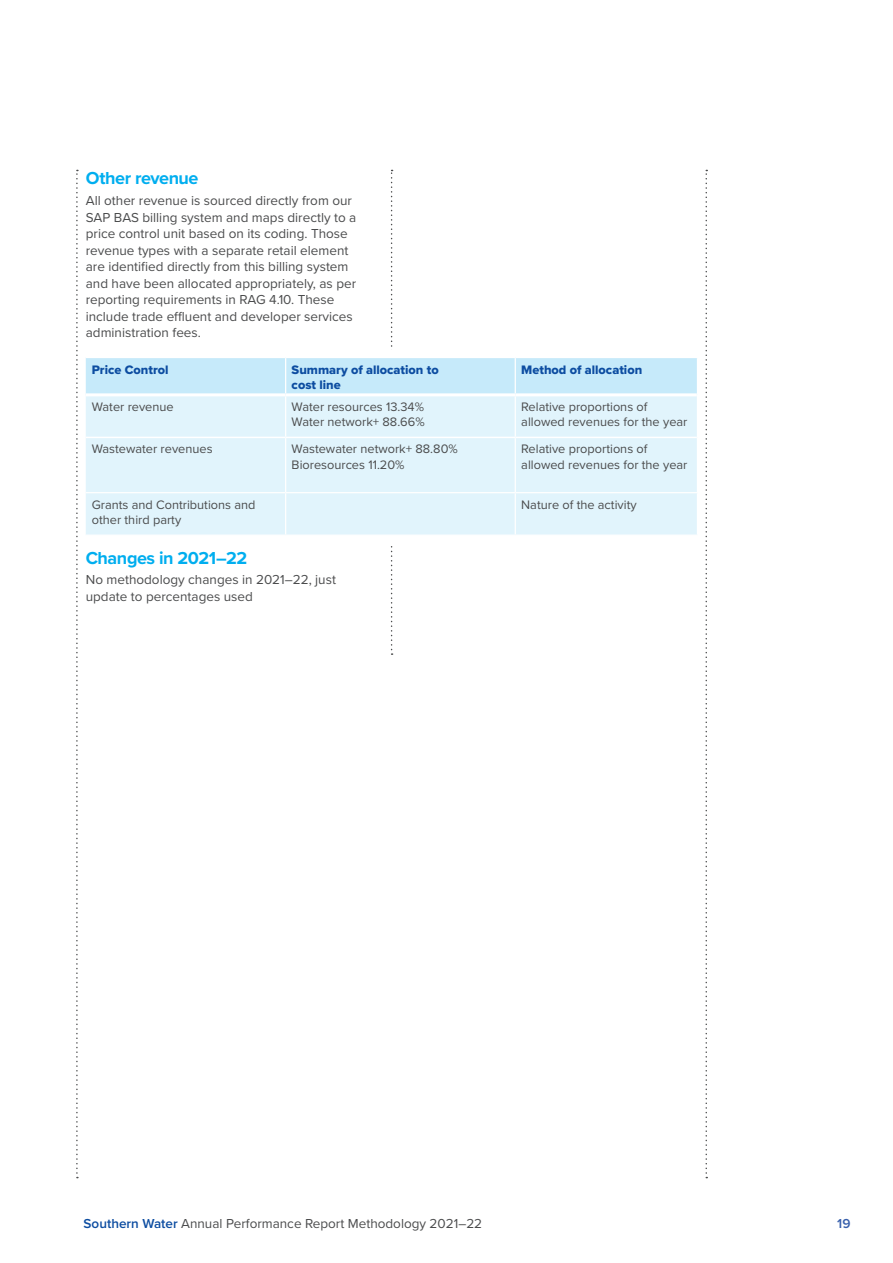
<style>
.page{position:relative;width:893px;height:1263px;background:#fff}
.page>*{position:absolute;margin:0;border:0;box-sizing:border-box;transform-origin:0 0}
.t1{font:700 18px "Proxima Nova";letter-spacing:-.025em;color:#00aeef}
.t2{font:13.5px/16.5px "Proxima Nova";color:#4b4c4d}
.t3{font:600 13.5px "Proxima Nova";color:#375fac}
.t4{font:12.75px/15.3px "Proxima Nova";color:#4b4c4d}
.t5{font:12.75px/15.3px "Proxima Nova Extrabld";color:#0d4da1}
.s1{font-weight:600;color:#0d4da1}
</style>
<div class="page">
<svg style="left:76px;top:170px;width:2px;height:1008px"></svg>
<svg style="left:705px;top:170px;width:2px;height:1008px"></svg>
<svg style="left:86px;top:170px;width:611px;height:485px"></svg>
<div style="left:86px;top:396px;width:611px;height:138px;background:#e1f4fc"></div>
<hr style="left:86px;top:357px;width:200px;height:1px;background:#fff">
<hr style="left:286px;top:357px;width:229px;height:1px;background:#fff">
<hr style="left:285px;top:358px;width:1px;height:35px;background:#fff">
<hr style="left:515px;top:357px;width:183px;height:1px;background:#fff">
<hr style="left:515px;top:358px;width:1px;height:35px;background:#fff">
<hr style="left:285px;top:396px;width:1px;height:41px;background:#fff">
<hr style="left:515px;top:396px;width:1px;height:41px;background:#fff">
<hr style="left:285px;top:438px;width:1px;height:54px;background:#fff">
<hr style="left:515px;top:438px;width:1px;height:54px;background:#fff">
<hr style="left:86px;top:492px;width:200px;height:1px;background:#fff">
<hr style="left:286px;top:492px;width:229px;height:1px;background:#fff">
<hr style="left:285px;top:493px;width:1px;height:41px;background:#fff">
<hr style="left:515px;top:492px;width:183px;height:1px;background:#fff">
<hr style="left:515px;top:493px;width:1px;height:41px;background:#fff">
<hr style="left:86px;top:534px;width:200px;height:2px;background:#fff">
<hr style="left:286px;top:534px;width:229px;height:2px;background:#fff">
<hr style="left:515px;top:534px;width:183px;height:2px;background:#fff">
<hr style="left:86px;top:393px;width:200px;height:3px;background:#fff">
<hr style="left:286px;top:393px;width:229px;height:3px;background:#fff">
<hr style="left:515px;top:393px;width:182px;height:3px;background:#fff">
<hr style="left:86px;top:437px;width:200px;height:1px;background:#fff">
<hr style="left:286px;top:437px;width:229px;height:1px;background:#fff">
<hr style="left:515px;top:437px;width:182px;height:1px;background:#fff">
<h1 class="t1" style="left:86px;top:165px;width:114px">Other revenue</h1>
<p class="t2" style="left:86px;top:192px;width:272px">All other revenue is sourced directly from our SAP BAS billing system and maps directly to a price control unit based on its coding. Those revenue types with a separate retail element are identified directly from this billing system and have been allocated appropriately, as per reporting requirements in RAG 4.10. These include trade effluent and developer services administration fees.</p>
<p class="t5" style="left:92px;top:362px;width:78px">Price Control</p>
<p class="t5" style="left:292px;top:362px;width:149px">Summary of allocation to cost line</p>
<p class="t5" style="left:521px;top:362px;width:122px">Method of allocation</p>
<p class="t4" style="left:92px;top:398px;width:83px">Water revenue</p>
<p class="t4" style="left:292px;top:398px;width:135px">Water resources 13.34%<br>Water network+ 88.66%</p>
<p class="t4" style="left:521px;top:398px;width:168px">Relative proportions of allowed revenues for the year</p>
<p class="t4" style="left:92px;top:441px;width:122px">Wastewater revenues</p>
<p class="t4" style="left:292px;top:441px;width:168px">Wastewater network+ 88.80%<br>Bioresources 11.20%</p>
<p class="t4" style="left:521px;top:441px;width:168px">Relative proportions of allowed revenues for the year</p>
<p class="t4" style="left:92px;top:496px;width:165px">Grants and Contributions and other third party</p>
<p class="t4" style="left:521px;top:496px;width:117px">Nature of the activity</p>
<h1 class="t1" style="left:86px;top:544px;width:163px">Changes in 2021–22</h1>
<p class="t2" style="left:86px;top:571px;width:252px">No methodology changes in 2021–22, just update to percentages used</p>
<p class="t2" style="left:84px;top:1215px;width:400px"><span class="s1">Southern Water</span> Annual Performance Report Methodology 2021–22</p>
<p class="t3" style="left:837px;top:1213px;width:15px">19</p>
</div>
